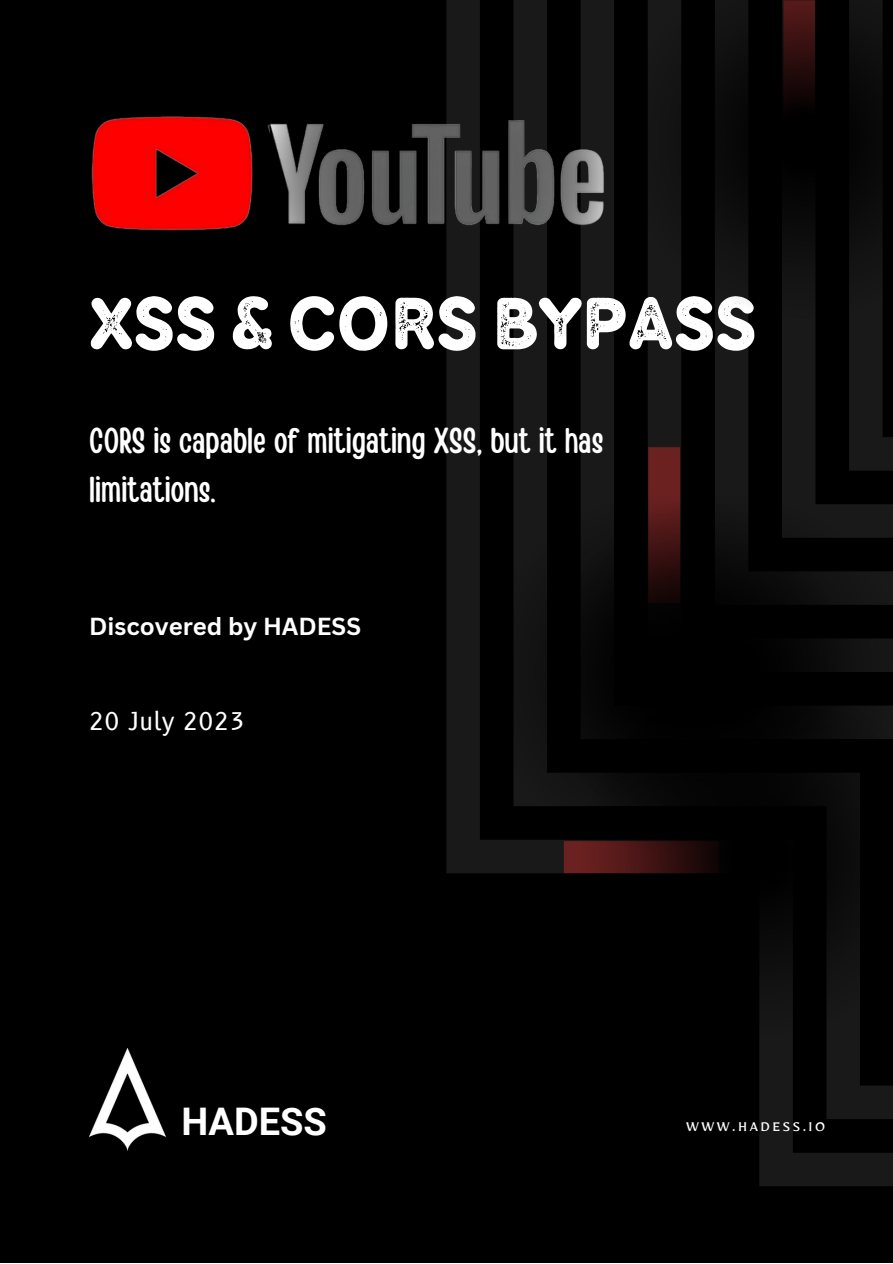
<style>
.page{position:relative;width:893px;height:1264px;background:#fff}
.page>*{position:absolute;margin:0;border:0;box-sizing:border-box;transform-origin:0 0}
.t1{font:74.7px "TT Milks Casual 700 One";color:#fff}
.t2{font:700 37.95px "Roboto";color:#fff}
.t3{font:35.7px/49.5px "Handy Casual Condensed";color:#fff}
.t4{font:700 24px "Canva Sans";color:#fff}
.t5{font:23.85px "B612";color:#fff}
.t6{font:16.5px "Mirza";letter-spacing:.15em;color:#fff}
</style>
<div class="page">
<div style="left:0;top:0;width:892px;height:1262px;background:#000"></div>
<img style="left:89px;top:1048px;width:77px;height:102px">
<svg style="left:446px;top:0;width:446px;height:1186px"></svg>
<svg style="left:513px;top:0;width:379px;height:1119px"></svg>
<svg style="left:580px;top:0;width:312px;height:1052px"></svg>
<svg style="left:647px;top:317px;width:67px;height:177px"></svg>
<svg style="left:714px;top:317px;width:178px;height:177px;fill:#191919"></svg>
<svg style="left:648px;top:447px;width:31px;height:47px"></svg>
<svg style="left:563px;top:851px;width:17px;height:22px"></svg>
<svg style="left:485px;top:494px;width:63px;height:357px"></svg>
<svg style="left:548px;top:494px;width:344px;height:357px"></svg>
<svg style="left:625px;top:0;width:267px;height:317px"></svg>
<svg style="left:580px;top:679px;width:312px;height:356px"></svg>
<img style="left:91px;top:111px;width:516px;height:127px">
<p class="t1" style="left:89px;top:282px;width:668px">XSS &amp; CORS BYPASS</p>
<p class="t3" style="left:89px;top:414px;width:515px">CORS is capable of mitigating XSS, but it has limitations.</p>
<p class="t4" style="left:89px;top:609px;width:273px">Discovered by HADESS</p>
<p class="t5" style="left:89px;top:706px;width:157px">20 July 2023</p>
<p class="t2" style="left:181px;top:1099px;width:147px">HADESS</p>
<p class="t6" style="left:686px;top:1116px;width:141px">WWW.HADESS.IO</p>
</div>
